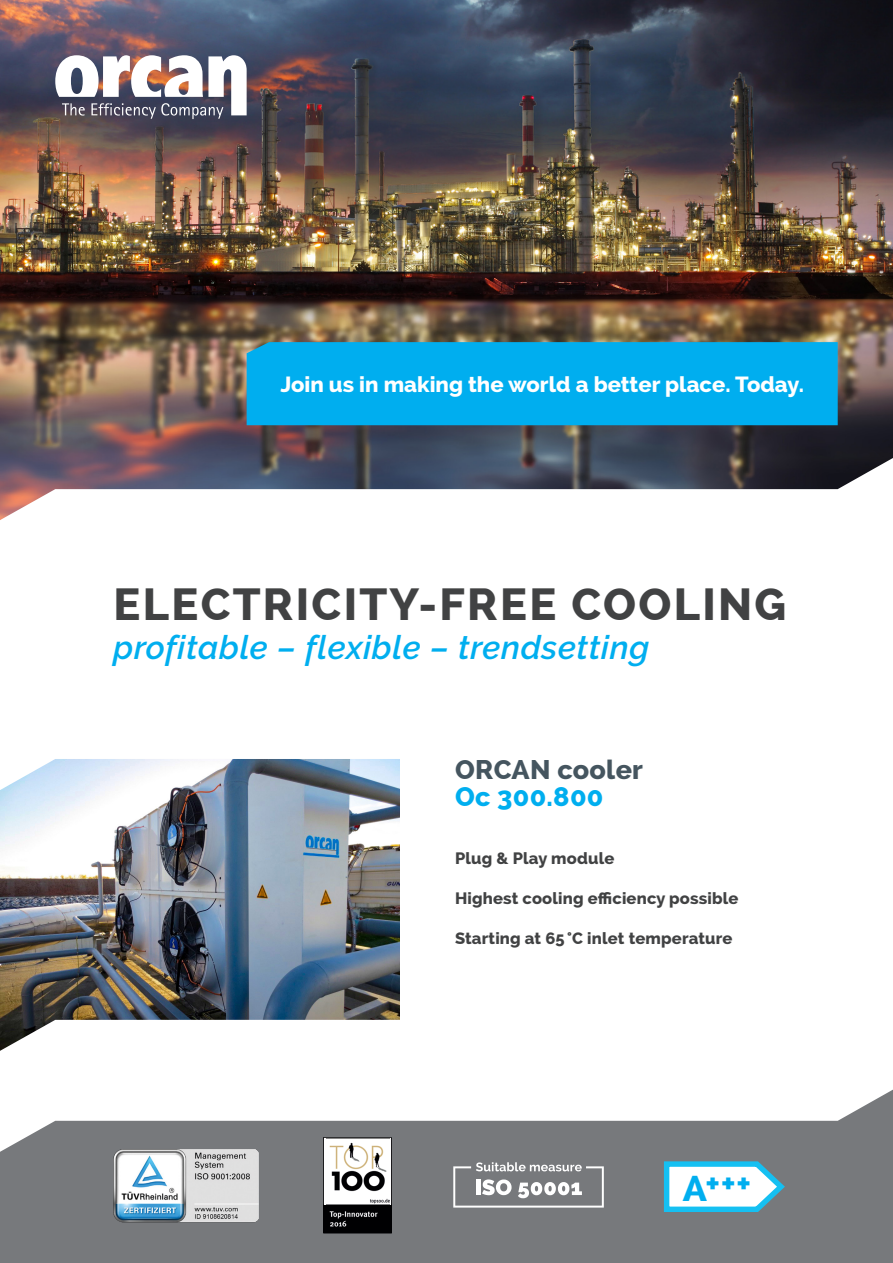
<style>
.page{position:relative;width:893px;height:1263px;background:#fff}
.page>*{position:absolute;margin:0;border:0;box-sizing:border-box;transform-origin:0 0}
.t1{font:800 45px "Raleway";letter-spacing:.05em;color:#414243}
.Text___8pt{font:700 35.85px "Raleway";color:#00aeef}
.H_Kuisiv_-_22{font:italic 600 33px "Raleway";letter-spacing:.02em;color:#00aeef}
.Head___V-18{font:800 27px/27px "Raleway";letter-spacing:.01em;color:#45555f}
.t2{font:800 21.9px "Raleway";color:#fff}
.Head___V-11{font:800 16.5px "Raleway";letter-spacing:.01em;color:#414243}
.s1{color:#00aeef}
.s2{font-weight:800}
</style>
<div class="page">
<img style="left:0;top:0;width:893px;height:458px">
<svg style="left:0;top:458px;width:893px;height:62px"></svg>
<div style="left:36px;top:36px;width:230px;height:100px;background:#005187;opacity:.15"></div>
<svg style="left:55px;top:55px;width:192px;height:64px"></svg>
<div style="left:247px;top:342px;width:591px;height:83px;background:#00aeef"></div>
<img style="left:0;top:790px;width:400px;height:199px">
<img style="left:0;top:989px;width:400px;height:62px">
<svg style="left:0;top:759px;width:400px;height:31px"></svg>
<svg style="left:0;top:1089px;width:893px;height:174px;fill:#77797c"></svg>
<svg style="left:661px;top:1158px;width:128px;height:57px"></svg>
<img style="left:103px;top:1141px;width:165px;height:88px">
<img style="left:325px;top:1139px;width:65px;height:92px">
<div style="left:323px;top:1137px;width:69px;height:96px;border:1px solid #000002"></div>
<hr style="left:324px;top:1138px;width:2px;height:66px;background:#fff">
<hr style="left:390px;top:1138px;width:1px;height:66px;background:#fff">
<svg style="left:453px;top:1162px;width:151px;height:45px"></svg>
<p class="t2" style="left:280px;top:372px;width:525px">Join us in making the world a better place. Today.</p>
<p class="t1" style="left:113px;top:578px;width:674px">ELECTRICITY-FREE COOLING</p>
<p class="H_Kuisiv_-_22" style="left:113px;top:628px;width:537px">profitable – flexible – trendsetting</p>
<p class="Head___V-18" style="left:455px;top:756px;width:190px">ORCAN cooler<br><span class="s1">Oc 300.800</span></p>
<p class="Head___V-11" style="left:455px;top:849px;width:161px">Plug &amp; Play module</p>
<p class="Head___V-11" style="left:455px;top:889px;width:285px">Highest cooling efficiency possible</p>
<p class="Head___V-11" style="left:455px;top:929px;width:279px">Starting at 65 °C inlet temperature</p>
<p class="Text___8pt" style="left:683px;top:1163px;width:70px"><span class="s2">A</span>+++</p>
</div>
